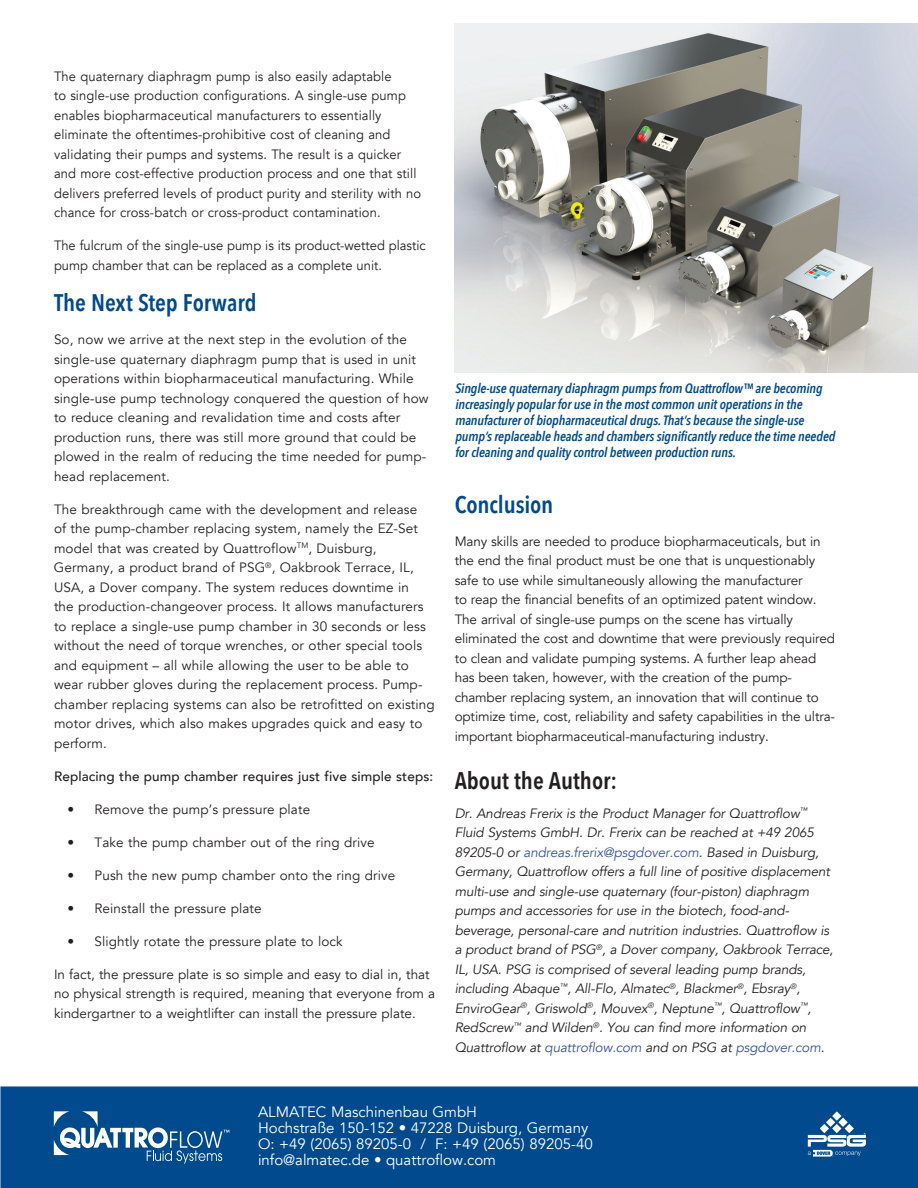
<style>
.page{position:relative;width:918px;height:1188px;background:#fff}
.page>*{position:absolute;margin:0;border:0;box-sizing:border-box;transform-origin:0 0}
.t1{font:600 24px "Avenir Next Condensed";letter-spacing:-.005em;color:#004a8d}
.t2{font:600 24px "Avenir Next Condensed";color:#231f20}
.t3{font:15px/15.8px "Avenir";color:#fff}
.t4{font:13.5px/19.5px "Avenir";letter-spacing:.01em;color:#231f20}
.t5{font:italic 13.5px/19.5px "Avenir";letter-spacing:-.01em;color:#231f20}
.t6{font:13.5px/19.5px "Avenir";letter-spacing:-.01em;color:#231f20}
.t7{font:13.5px/19.5px "Avenir";letter-spacing:.01em;color:#231f20;scale:.96 1}
.t8{font:italic 600 13.5px/16.2px "Avenir Next Condensed";letter-spacing:-.01em;color:#004a8d}
.t9{font:500 13.5px "Avenir";letter-spacing:.01em;color:#231f20}
.s1{color:#3853a3}
</style>
<div class="page">
<div style="left:0;top:1086px;width:918px;height:102px;background:#004a8d"></div>
<svg style="left:54px;top:1111px;width:176px;height:53px;background:#356fa4"></svg>
<svg style="left:808px;top:1111px;width:58px;height:46px"></svg>
<img style="left:455px;top:23px;width:463px;height:350px">
<p class="t7" style="left:54px;top:67px;width:384px">The quaternary diaphragm pump is also easily adaptable<br>to single-use production configurations. A single-use pump enables biopharmaceutical manufacturers to essentially eliminate the oftentimes-prohibitive cost of cleaning and validating their pumps and systems. The result is a quicker and more cost-effective production process and one that still delivers preferred levels of product purity and sterility with no chance for cross-batch or cross-product contamination.</p>
<p class="t7" style="left:54px;top:236px;width:389px">The fulcrum of the single-use pump is its product-wetted plastic pump chamber that can be replaced as a complete unit.</p>
<h1 class="t1" style="left:54px;top:282px;width:204px">The Next Step Forward</h1>
<p class="t4" style="left:54px;top:330px;width:376px">So, now we arrive at the next step in the evolution of the single-use quaternary diaphragm pump that is used in unit operations within biopharmaceutical manufacturing. While single-use pump technology conquered the question of how to reduce cleaning and revalidation time and costs after production runs, there was still more ground that could be plowed in the realm of reducing the time needed for pump&shy;head replacement.</p>
<p class="t4" style="left:54px;top:500px;width:382px">The breakthrough came with the development and release<br>of the pump-chamber replacing system, namely the EZ-Set model that was created by Quattroflow<sup>TM</sup>, Duisburg, Germany, a product brand of PSG<sup>®</sup>, Oakbrook Terrace, IL, USA, a Dover company. The system reduces downtime in<br>the production-changeover process. It allows manufacturers to replace a single-use pump chamber in 30 seconds or less without the need of torque wrenches, or other special tools and equipment – all while allowing the user to be able to wear rubber gloves during the replacement process. Pump&shy;chamber replacing systems can also be retrofitted on existing motor drives, which also makes upgrades quick and easy to perform.</p>
<p class="t9" style="left:54px;top:764px;width:381px">Replacing the pump chamber requires just five simple steps:</p>
<p class="t4" style="left:68px;top:800px;width:244px">• Remove the pump’s pressure plate</p>
<p class="t4" style="left:68px;top:833px;width:309px">• Take the pump chamber out of the ring drive</p>
<p class="t4" style="left:68px;top:866px;width:329px">• Push the new pump chamber onto the ring drive</p>
<p class="t4" style="left:68px;top:899px;width:196px">• Reinstall the pressure plate</p>
<p class="t4" style="left:68px;top:932px;width:277px">• Slightly rotate the pressure plate to lock</p>
<p class="t4" style="left:54px;top:965px;width:383px">In fact, the pressure plate is so simple and easy to dial in, that no physical strength is required, meaning that everyone from a kindergartner to a weightlifter can install the pressure plate.</p>
<p class="t8" style="left:455px;top:380px;width:382px">Single-use quaternary diaphragm pumps from Quattroflow™ are becoming increasingly popular for use in the most common unit operations in the manufacturer of biopharmaceutical drugs. That’s because the single-use pump’s replaceable heads and chambers significantly reduce the time needed for cleaning and quality control between production runs.</p>
<h1 class="t1" style="left:455px;top:484px;width:100px">Conclusion</h1>
<p class="t6" style="left:455px;top:532px;width:382px">Many skills are needed to produce biopharmaceuticals, but in the end the final product must be one that is unquestionably safe to use while simultaneously allowing the manufacturer<br>to reap the financial benefits of an optimized patent window.<br>The arrival of single-use pumps on the scene has virtually eliminated the cost and downtime that were previously required to clean and validate pumping systems. A further leap ahead has been taken, however, with the creation of the pump&shy;chamber replacing system, an innovation that will continue to optimize time, cost, reliability and safety capabilities in the ultra&shy;important biopharmaceutical-manufacturing industry.</p>
<h1 class="t2" style="left:455px;top:760px;width:164px">About the Author:</h1>
<p class="t5" style="left:455px;top:804px;width:380px">Dr. Andreas Frerix is the Product Manager for Quattroflow<sup>™ </sup>Fluid Systems GmbH. Dr. Frerix can be reached at +49 2065<br>89205-0 or <span class="s1">andreas.frerix@psgdover.com</span>. Based in Duisburg, Germany, Quattroflow offers a full line of positive displacement multi-use and single-use quaternary (four-piston) diaphragm pumps and accessories for use in the biotech, food-and&shy;beverage, personal-care and nutrition industries. Quattroflow is a product brand of PSG<sup>®</sup>, a Dover company, Oakbrook Terrace, IL, USA. PSG is comprised of several leading pump brands, including Abaque<sup>™</sup>, All-Flo, Almatec<sup>®</sup>, Blackmer<sup>®</sup>, Ebsray<sup>®</sup>, EnviroGear<sup>®</sup>, Griswold<sup>®</sup>, Mouvex<sup>®</sup>, Neptune<sup>™</sup>, Quattroflow<sup>™</sup>, RedScrew<sup>™</sup> and Wilden<sup>®</sup>. You can find more information on Quattroflow at <span class="s1">quattroflow.com</span> and on PSG at <span class="s1">psgdover.com</span>.</p>
<p class="t3" style="left:258px;top:1105px;width:336px">ALMATEC Maschinenbau GmbH<br>Hochstraße 150-152 • 47228 Duisburg, Germany O: +49 (2065) 89205-0 / F: +49 (2065) 89205-40 info@almatec.de • quattroflow.com</p>
</div>
